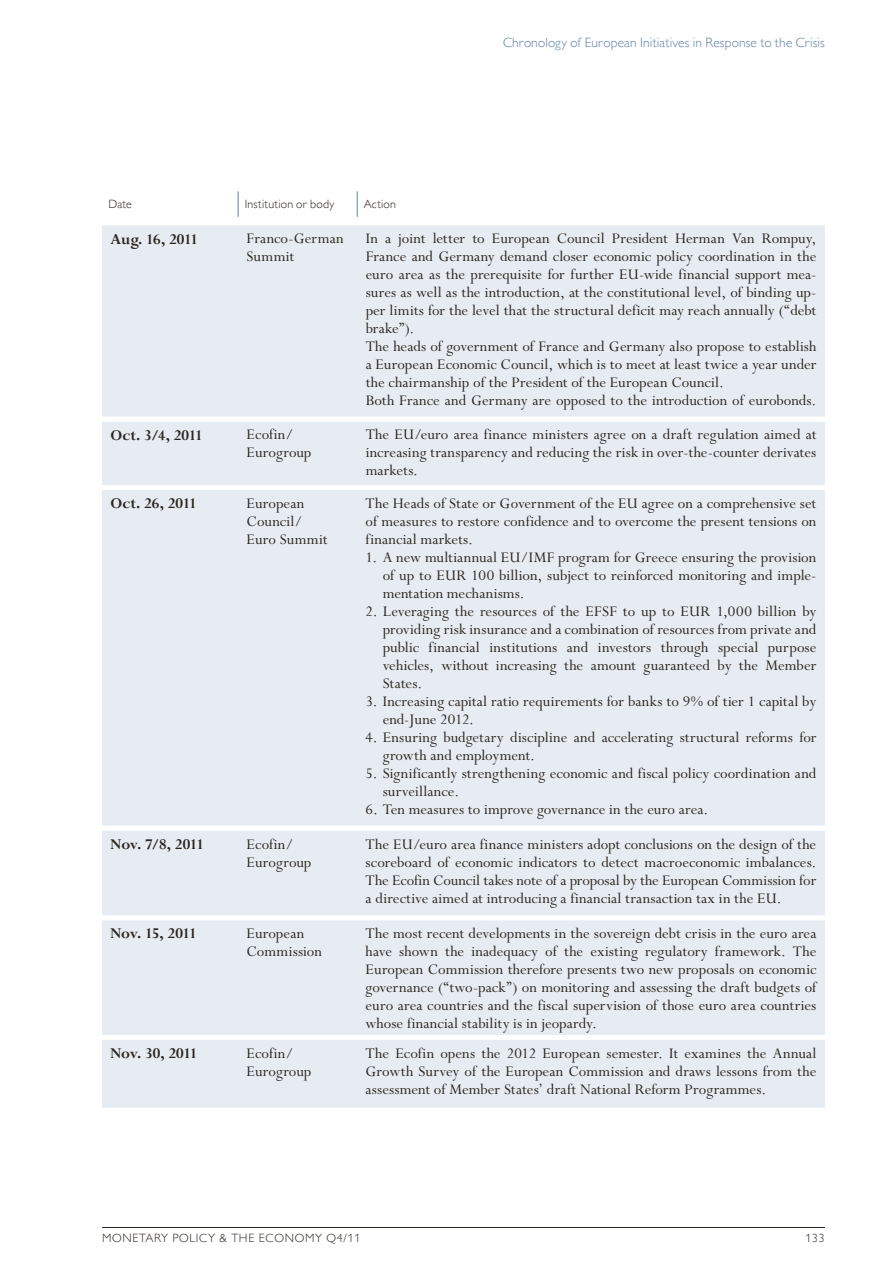
<style>
.page{position:relative;width:893px;height:1263px;background:#fff}
.page>*{position:absolute;margin:0;border:0;box-sizing:border-box;transform-origin:0 0}
.t1{font:16.5px/18px "Perpetua Std";letter-spacing:.005em;color:#2b2620}
.t2{font:700 16.5px "Perpetua Std";letter-spacing:-.015em;color:#2b2620}
.t3{font:700 16.5px "Perpetua Std";letter-spacing:.005em;color:#2b2620}
.t4{font:300 13.5px "Gill Sans MT Pro";letter-spacing:.01em;color:#607ea9}
.t5{font:300 12px "Gill Sans MT Pro";letter-spacing:.06em;color:#2b2620}
</style>
<div class="page">
<hr style="left:102px;top:1227px;width:723px;height:1px;background:#2b2620">
<div style="left:102px;top:225px;width:723px;height:883px;background:#e7ecf2"></div>
<div style="left:102px;top:417px;width:723px;height:409px;background:#e7ecf2"></div>
<svg style="left:102px;top:826px;width:723px;height:214px;background:#e8edf2"></svg>
<svg style="left:238px;top:191px;width:1px;height:26px"></svg>
<svg style="left:357px;top:191px;width:1px;height:26px"></svg>
<p class="t4" style="left:503px;top:35px;width:323px">Chronology of European I nitiatives in Response to the Crisis</p>
<p class="t5" style="left:108px;top:197px;width:25px">Date</p>
<p class="t5" style="left:245px;top:197px;width:91px">I nstitution or body</p>
<p class="t5" style="left:364px;top:197px;width:34px">Action</p>
<p class="t2" style="left:111px;top:230px;width:89px">Aug. 16, 2011</p>
<p class="t1" style="left:247px;top:230px;width:99px">Franco-German<br>Summit</p>
<p class="t1" style="left:366px;top:230px;width:452px">In a joint letter to European Council President Herman Van Rompuy, France and Germany demand closer economic policy coordination in the euro area as the prerequisite for further EU-wide financial support mea&shy;sures as well as the introduction, at the constitutional level, of binding up&shy;per limits for the level that the structural deficit may reach annually (“debt brake”).<br>The heads of government of France and Germany also propose to establish a European Economic Council, which is to meet at least twice a year under the chairmanship of the President of the European Council.<br>Both France and Germany are opposed to the introduction of eurobonds.</p>
<p class="t2" style="left:111px;top:426px;width:94px">Oct. 3/4, 2011</p>
<p class="t1" style="left:247px;top:426px;width:66px">Ecofin/<br>Eurogroup</p>
<p class="t1" style="left:366px;top:426px;width:452px;text-align:justify">The EU/euro area finance ministers agree on a draft regulation aimed at increasing transparency and reducing the risk in over-the-counter derivates markets.</p>
<p class="t3" style="left:111px;top:494px;width:88px">Oct. 26, 2011</p>
<p class="t1" style="left:247px;top:495px;width:82px">European<br>Council/<br>Euro Summit</p>
<p class="t1" style="left:366px;top:495px;width:452px;text-align:justify">The Heads of State or Government of the EU agree on a comprehensive set of measures to restore confidence and to overcome the present tensions on financial markets.</p>
<p class="t1" style="left:383px;top:549px;width:435px;text-align:justify;text-indent:-17px">1. A new multiannual EU/IMF program for Greece ensuring the provision of up to EUR 100 billion, subject to reinforced monitoring and imple&shy;mentation mechanisms.</p>
<p class="t1" style="left:383px;top:603px;width:435px;text-align:justify;text-indent:-17px">2. Leveraging the resources of the EFSF to up to EUR 1,000 billion by providing risk insurance and a combination of resources from private and public financial institutions and investors through special purpose vehicles, without increasing the amount guaranteed by the Member States.</p>
<p class="t1" style="left:383px;top:693px;width:435px;text-indent:-17px">3. Increasing capital ratio requirements for banks to 9% of tier 1 capital by end-June 2012.</p>
<p class="t1" style="left:383px;top:729px;width:435px;text-indent:-17px">4. Ensuring budgetary discipline and accelerating structural reforms for growth and employment.</p>
<p class="t1" style="left:383px;top:765px;width:435px;text-indent:-17px">5. Significantly strengthening economic and fiscal policy coordination and surveillance.</p>
<p class="t1" style="left:366px;top:801px;width:344px">6. Ten measures to improve governance in the euro area.</p>
<p class="t2" style="left:111px;top:835px;width:95px">Nov. 7/8, 2011</p>
<p class="t1" style="left:247px;top:835px;width:66px">Ecofin/<br>Eurogroup</p>
<p class="t1" style="left:366px;top:835px;width:452px;text-align:justify">The EU/euro area finance ministers adopt conclusions on the design of the scoreboard of economic indicators to detect macroeconomic imbalances.<br>The Ecofin Council takes note of a proposal by the European Commission for a directive aimed at introducing a financial transaction tax in the EU.</p>
<p class="t2" style="left:111px;top:925px;width:88px">Nov. 15, 2011</p>
<p class="t1" style="left:247px;top:925px;width:77px">European<br>Commission</p>
<p class="t1" style="left:366px;top:925px;width:452px;text-align:justify">The most recent developments in the sovereign debt crisis in the euro area have shown the inadequacy of the existing regulatory framework. The European Commission therefore presents two new proposals on economic governance (“two-pack”) on monitoring and assessing the draft budgets of euro area countries and the fiscal supervision of those euro area countries whose financial stability is in jeopardy.</p>
<p class="t2" style="left:110px;top:1044px;width:88px">Nov. 30, 2011</p>
<p class="t1" style="left:247px;top:1044px;width:66px">Ecofin/<br>Eurogroup</p>
<p class="t1" style="left:366px;top:1044px;width:452px;text-align:justify">The Ecofin opens the 2012 European semester. It examines the Annual Growth Survey of the European Commission and draws lessons from the assessment of Member States’ draft National Reform Programmes.</p>
<p class="t5" style="left:102px;top:1231px;width:260px">Monetary Policy &amp; the Economy Q4/11</p>
<p class="t5" style="left:805px;top:1231px;width:21px">133</p>
</div>
